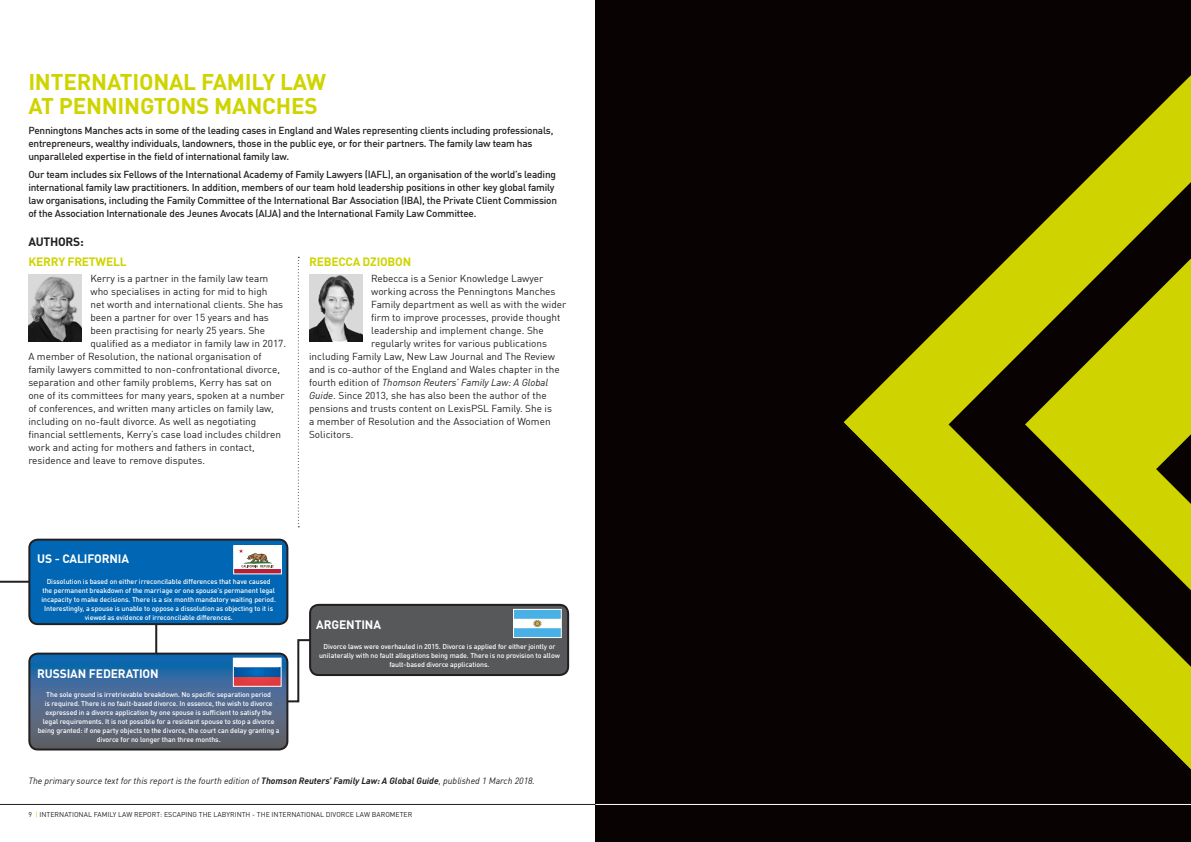
<style>
.page{position:relative;width:1191px;height:842px;background:#fff}
.page>*{position:absolute;margin:0;border:0;box-sizing:border-box;transform-origin:0 0}
.PAGE_HEADER{font:700 22.5px/24px "DIN";letter-spacing:-.01em;color:#cfd400}
.flag_box_j{font:700 12px "DIN Offc";letter-spacing:-.01em;color:#fff}
.t1{font:700 12px "DIN";letter-spacing:-.02em;color:#cfd400}
.t2{font:700 12px "DIN";letter-spacing:-.02em;color:#231f20}
.t3{font:10px "DIN Offc";color:#231f20}
.t4{font:500 10px/13px "DIN Offc";letter-spacing:-.02em;color:#231f20}
.t5{font:italic 10px "DIN Offc";color:#231f20}
.t6{font:italic 9px "DIN Offc";color:#231f20}
.flag_box_j-2{font:500 7px/9px "DIN Offc";letter-spacing:-.01em;color:#fff;text-align:center}
.t7{font:7px "DIN";color:#231f20}
.s1{font-style:normal}
.s2{font-style:italic}
.s3{font-weight:700}
.s4{color:#cfd400}
</style>
<div class="page">
<hr style="left:0;top:804px;width:595px;height:1px;background:#231f20">
<svg style="left:0;top:580px;width:441px;height:123px"></svg>
<div style="left:595px;top:0;width:596px;height:842px;background:#080302"></div>
<svg style="left:843px;top:75px;width:348px;height:694px"></svg>
<hr style="left:595px;top:804px;width:596px;height:1px;background:#fff">
<img style="left:29px;top:275px;width:53px;height:66px">
<img style="left:309px;top:275px;width:54px;height:66px">
<div style="left:310px;top:605px;width:258px;height:70px;background:#57585a;border-radius:9px"></div>
<div style="left:309px;top:604px;width:260px;height:72px;border:2px solid #231f20;border-radius:9px"></div>
<div style="left:513px;top:609px;width:48px;height:10px;background:#48b0e4"></div>
<div style="left:513px;top:628px;width:48px;height:9px;background:#48b0e4"></div>
<svg style="left:515px;top:619px;width:44px;height:9px"></svg>
<div style="left:513px;top:609px;width:48px;height:29px;border:1px solid #fff"></div>
<div style="left:28px;top:653px;width:260px;height:97px;border:2px solid #231f20;border-radius:9px"></div>
<svg style="left:29px;top:654px;width:258px;height:95px;background:#4b678b"></svg>
<div style="left:233px;top:658px;width:48px;height:28px;border:1px solid #fff"></div>
<div style="left:29px;top:540px;width:258px;height:84px;background:#0166b3;border-radius:9px"></div>
<div style="left:28px;top:539px;width:260px;height:86px;border:2px solid #231f20;border-radius:9px"></div>
<div style="left:234px;top:546px;width:47px;height:28px;background:#fff"></div>
<div style="left:234px;top:569px;width:47px;height:5px;background:#b61f35"></div>
<svg style="left:239px;top:549px;width:35px;height:18px"></svg>
<div style="left:233px;top:545px;width:49px;height:29px;border:1px solid #fff"></div>
<svg style="left:298px;top:257px;width:1px;height:270px"></svg>
<p class="PAGE_HEADER" style="left:28px;top:68px;width:299px">INTERNATIONAL FAMILY LAW<br>AT PENNINGTONS MANCHES</p>
<p class="t4" style="left:28px;top:123px;width:526px">Penningtons Manches acts in some of the leading cases in England and Wales representing clients including professionals, entrepreneurs, wealthy individuals, landowners, those in the public eye, or for their partners. The family law team has unparalleled expertise in the field of international family law.</p>
<p class="t4" style="left:28px;top:168px;width:530px">Our team includes six Fellows of the International Academy of Family Lawyers (IAFL), an organisation of the world’s leading international family law practitioners. In addition, members of our team hold leadership positions in other key global family law organisations, including the Family Committee of the International Bar Association (IBA), the Private Client Commission of the Association Internationale des Jeunes Avocats (AIJA) and the International Family Law Committee.</p>
<p class="t1" style="left:28px;top:254px;width:100px">KERRY FRETWELL</p>
<p class="t3" style="left:90px;top:272px;width:179px">Kerry is a partner in the family law team</p>
<p class="t3" style="left:90px;top:285px;width:178px">who specialises in acting for mid to high</p>
<p class="t3" style="left:90px;top:298px;width:194px">net worth and international clients. She has</p>
<p class="t3" style="left:90px;top:311px;width:180px">been a partner for over 15 years and has</p>
<p class="t3" style="left:90px;top:324px;width:176px">been practising for nearly 25 years. She</p>
<p class="t3" style="left:90px;top:337px;width:197px">qualified as a mediator in family law in 2017.</p>
<p class="t3" style="left:28px;top:350px;width:235px">A member of Resolution, the national organisation of</p>
<p class="t3" style="left:28px;top:363px;width:253px">family lawyers committed to non-confrontational divorce,</p>
<p class="t3" style="left:28px;top:376px;width:245px">separation and other family problems, Kerry has sat on</p>
<p class="t3" style="left:28px;top:389px;width:258px">one of its committees for many years, spoken at a number</p>
<p class="t3" style="left:28px;top:402px;width:247px">of conferences, and written many articles on family law,</p>
<p class="t3" style="left:28px;top:415px;width:229px">including on no-fault divorce. As well as negotiating</p>
<p class="t3" style="left:28px;top:428px;width:254px">financial settlements, Kerry’s case load includes children</p>
<p class="t3" style="left:28px;top:441px;width:228px">work and acting for mothers and fathers in contact,</p>
<p class="t3" style="left:28px;top:454px;width:178px">residence and leave to remove disputes.</p>
<p class="t2" style="left:28px;top:234px;width:57px">AUTHORS:</p>
<p class="t1" style="left:309px;top:254px;width:104px">REBECCA DZIOBON</p>
<p class="t3" style="left:371px;top:272px;width:174px">Rebecca is a Senior Knowledge Lawyer</p>
<p class="t3" style="left:371px;top:285px;width:186px">working across the Penningtons Manches</p>
<p class="t3" style="left:371px;top:298px;width:197px">Family department as well as with the wider</p>
<p class="t3" style="left:371px;top:311px;width:191px">firm to improve processes, provide thought</p>
<p class="t3" style="left:371px;top:324px;width:174px">leadership and implement change. She</p>
<p class="t3" style="left:371px;top:337px;width:177px">regularly writes for various publications</p>
<p class="t3" style="left:309px;top:350px;width:247px">including Family Law, New Law Journal and The Review</p>
<p class="t3" style="left:309px;top:363px;width:252px">and is co-author of the England and Wales chapter in the</p>
<p class="t5" style="left:309px;top:376px;width:240px"><span class="s1">fourth edition of</span> Thomson Reuters’ Family Law: A Global</p>
<p class="t3" style="left:309px;top:389px;width:239px"><span class="s2">Guide</span>. Since 2013, she has also been the author of the</p>
<p class="t3" style="left:309px;top:402px;width:244px">pensions and trusts content on LexisPSL Family. She is</p>
<p class="t3" style="left:309px;top:415px;width:243px">a member of Resolution and the Association of Women</p>
<p class="t3" style="left:309px;top:428px;width:46px">Solicitors.</p>
<p class="flag_box_j" style="left:37px;top:550px;width:93px">US - CALIFORNIA</p>
<p class="flag_box_j-2" style="left:41px;top:576px;width:236px">Dissolution is based on either irreconcilable differences that have caused the permanent breakdown of the marriage or one spouse’s permanent legal incapacity to make decisions. There is a six month mandatory waiting period.<br>Interestingly, a spouse is unable to oppose a dissolution as objecting to it is viewed as evidence of irreconcilable differences.</p>
<p class="flag_box_j" style="left:37px;top:665px;width:123px">RUSSIAN FEDERATION</p>
<p class="flag_box_j-2" style="left:38px;top:690px;width:243px">The sole ground is irretrievable breakdown. No specific separation period<br>is required. There is no fault-based divorce. In essence, the wish to divorce expressed in a divorce application by one spouse is sufficient to satisfy the legal requirements. It is not possible for a resistant spouse to stop a divorce being granted: if one party objects to the divorce, the court can delay granting a divorce for no longer than three months.</p>
<p class="flag_box_j" style="left:316px;top:616px;width:66px">ARGENTINA</p>
<p class="flag_box_j-2" style="left:319px;top:641px;width:242px">Divorce laws were overhauled in 2015. Divorce is applied for either jointly or unilaterally with no fault allegations being made. There is no provision to allow fault-based divorce applications.</p>
<p class="t6" style="left:28px;top:775px;width:508px">The primary source text for this report is the fourth edition of <span class="s3">Thomson Reuters’ Family Law: A Global Guide</span>, published 1 March 2018.</p>
<p class="t7" style="left:28px;top:810px;width:385px">9 <span class="s4">|</span> INTERNATIONAL FAMILY LAW REPORT: ESCAPING THE LABYRINTH - THE INTERNATIONAL DIVORCE LAW BAROMETER</p>
</div>
